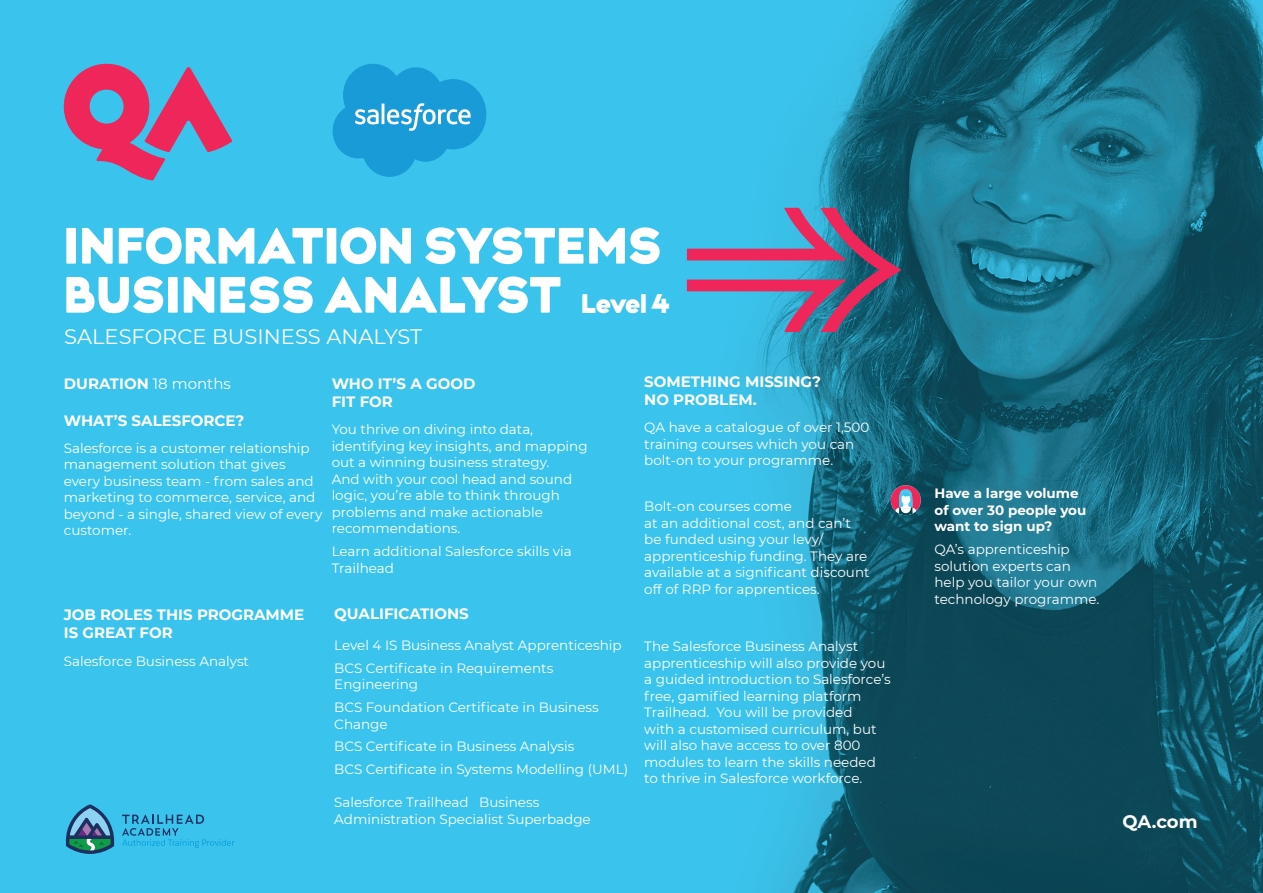
<style>
.page{position:relative;width:1263px;height:893px;background:#fff}
.page>*{position:absolute;margin:0;border:0;box-sizing:border-box;transform-origin:0 0}
.t1{font:51px/49.1px "Krana Fat B";letter-spacing:.02em;color:#fff}
.t2{font:27px "Krana Fat B";letter-spacing:-.01em;color:#fff}
._10pt_copy{font:21px "Montserrat";color:#fff}
.t3{font:700 18px "Montserrat";color:#fff}
._10pt_copy-2{font:700 15px/18px "Montserrat";color:#fff}
._10pt_copy-3{font:13.5px/16.5px "Montserrat";color:#fff}
._10pt_copy-4{font:700 13.5px/16.5px "Montserrat";color:#fff}
.s1{font-weight:400}
</style>
<div class="page">
<img style="left:0;top:0;width:1263px;height:893px">
<svg style="left:64px;top:58px;width:168px;height:122px;background:#8e79a7"></svg>
<svg style="left:333px;top:64px;width:153px;height:113px;background:#2dabdf"></svg>
<hr style="left:382px;top:104px;width:2px;height:20px;background:#fff">
<svg style="left:687px;top:208px;width:215px;height:124px;background:#5f7ea4"></svg>
<svg style="left:891px;top:485px;width:30px;height:30px"></svg>
<svg style="left:66px;top:804px;width:48px;height:50px;background:#4188a2"></svg>
<svg style="left:122px;top:814px;width:112px;height:34px;background:#33b1dc"></svg>
<p class="t1" style="left:64px;top:221px;width:599px">INFORMATION SYSTEMS<br>BUSINESS ANALYST</p>
<p class="t2" style="left:581px;top:286px;width:90px">Level 4</p>
<p class="_10pt_copy" style="left:64px;top:322px;width:359px">SALESFORCE BUSINESS ANALYST</p>
<p class="_10pt_copy-2" style="left:64px;top:374px;width:169px">DURATION <span class="s1">18 months</span></p>
<p class="_10pt_copy-2" style="left:64px;top:411px;width:182px">WHAT’S SALESFORCE?</p>
<p class="_10pt_copy-3" style="left:64px;top:439px;width:260px">Salesforce is a customer relationship management solution that gives every business team - from sales and marketing to commerce, service, and beyond - a single, shared view of every customer.</p>
<p class="_10pt_copy-2" style="left:332px;top:374px;width:145px">WHO IT’S A GOOD<br>FIT FOR</p>
<p class="_10pt_copy-3" style="left:332px;top:421px;width:257px">You thrive on diving into data, identifying key insights, and mapping out a winning business strategy.<br>And with your cool head and sound logic, you’re able to think through problems and make actionable recommendations.</p>
<p class="_10pt_copy-3" style="left:332px;top:543px;width:242px">Learn additional Salesforce skills via<br>Trailhead</p>
<p class="_10pt_copy-2" style="left:64px;top:605px;width:242px">JOB ROLES THIS PROGRAMME<br>IS GREAT FOR</p>
<p class="_10pt_copy-2" style="left:334px;top:604px;width:136px">QUALIFICATIONS</p>
<p class="_10pt_copy-3" style="left:334px;top:636px;width:289px">Level 4 IS Business Analyst Apprenticeship</p>
<p class="_10pt_copy-3" style="left:334px;top:659px;width:220px">BCS Certificate in Requirements<br>Engineering</p>
<p class="_10pt_copy-3" style="left:334px;top:698px;width:266px">BCS Foundation Certificate in Business<br>Change</p>
<p class="_10pt_copy-3" style="left:334px;top:738px;width:242px">BCS Certificate in Business Analysis</p>
<p class="_10pt_copy-3" style="left:334px;top:761px;width:295px">BCS Certificate in Systems Modelling (UML)</p>
<p class="_10pt_copy-3" style="left:334px;top:794px;width:258px">Salesforce Trailhead Business<br>Administration Specialist Superbadge</p>
<p class="_10pt_copy-3" style="left:64px;top:652px;width:187px">Salesforce Business Analyst</p>
<p class="_10pt_copy-2" style="left:644px;top:372px;width:178px">SOMETHING MISSING?<br>NO PROBLEM.</p>
<p class="_10pt_copy-3" style="left:644px;top:419px;width:227px">QA have a catalogue of over 1,500 training courses which you can bolt-on to your programme.</p>
<p class="_10pt_copy-3" style="left:644px;top:498px;width:227px">Bolt-on courses come<br>at an additional cost, and can’t be funded using your levy/ apprenticeship funding. They are available at a significant discount off of RRP for apprentices.</p>
<p class="_10pt_copy-3" style="left:644px;top:638px;width:248px">The Salesforce Business Analyst apprenticeship will also provide you a guided introduction to Salesforce’s free, gamified learning platform Trailhead. You will be provided<br>with a customised curriculum, but will also have access to over 800 modules to learn the skills needed to thrive in Salesforce workforce.</p>
<p class="_10pt_copy-4" style="left:934px;top:484px;width:153px">Have a large volume of over 30 people you want to sign up?</p>
<p class="_10pt_copy-3" style="left:934px;top:541px;width:166px">QA’s apprenticeship solution experts can help you tailor your own technology programme.</p>
<p class="t3" style="left:1122px;top:809px;width:77px">QA.com</p>
</div>
